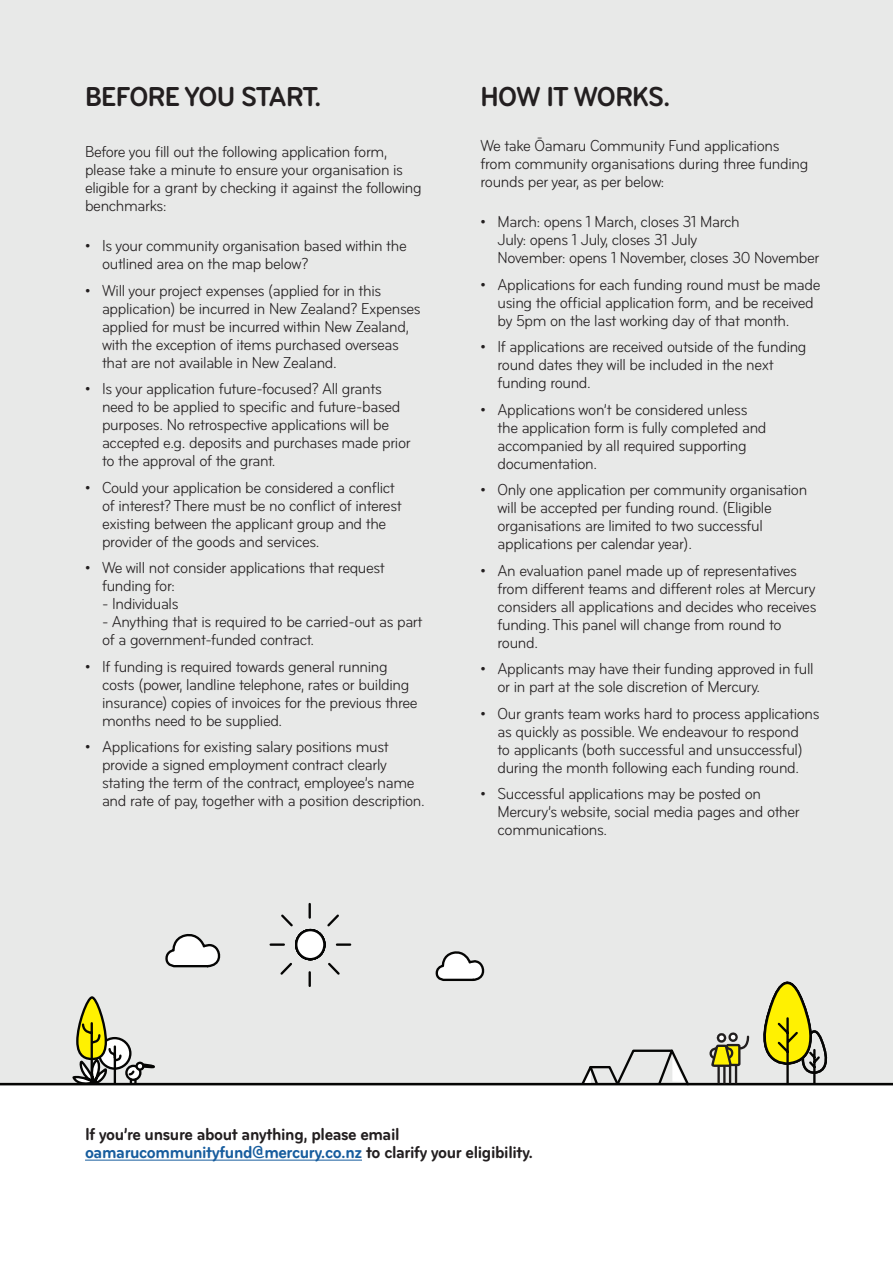
<style>
.page{position:relative;width:893px;height:1263px;background:#fff}
.page>*{position:absolute;margin:0;border:0;box-sizing:border-box;transform-origin:0 0}
.Body_Copy__-_Headlin{font:700 28.5px "Bryant Condensed";letter-spacing:-.02em;color:#231f20}
.t1{font:700 18px/18px "Bryant Condensed";letter-spacing:-.02em;color:#231f20}
.t2{font:16.5px/18px "Bryant Condensed";letter-spacing:-.02em;color:#231f20}
.s1{color:#175d9e}
</style>
<div class="page">
<div style="left:0;top:0;width:893px;height:1084px;background:#e8e9e8"></div>
<hr style="left:85px;top:1160px;width:277px;height:1px;background:#175d9e">
<svg style="left:269px;top:902px;width:83px;height:85px"></svg>
<hr style="left:0;top:1083px;width:893px;height:2px;background:#050504">
<svg style="left:165px;top:934px;width:56px;height:34px"></svg>
<svg style="left:435px;top:951px;width:50px;height:30px"></svg>
<svg style="left:71px;top:996px;width:85px;height:90px"></svg>
<svg style="left:708px;top:981px;width:125px;height:103px"></svg>
<svg style="left:580px;top:1049px;width:111px;height:37px"></svg>
<p class="Body_Copy__-_Headlin" style="left:85px;top:80px;width:238px">BEFORE YOU START.</p>
<p class="t2" style="left:85px;top:143px;width:338px">Before you fill out the following application form, please take a minute to ensure your organisation is eligible for a grant by checking it against the following benchmarks:</p>
<p class="t2" style="left:102px;top:237px;width:306px;text-indent:-17px">• Is your community organisation based within the outlined area on the map below?</p>
<p class="t2" style="left:102px;top:281px;width:320px;text-indent:-17px">• Will your project expenses (applied for in this application) be incurred in New Zealand? Expenses applied for must be incurred within New Zealand, with the exception of items purchased overseas that are not available in New Zealand.</p>
<p class="t2" style="left:102px;top:380px;width:310px;text-indent:-17px">• Is your application future-focused? All grants need to be applied to specific and future-based purposes. No retrospective applications will be accepted e.g. deposits and purchases made prior to the approval of the grant.</p>
<p class="t2" style="left:102px;top:478px;width:301px;text-indent:-17px">• Could your application be considered a conflict of interest? There must be no conflict of interest existing between the applicant group and the provider of the goods and services.</p>
<p class="t2" style="left:102px;top:559px;width:284px;text-indent:-17px">• We will not consider applications that request funding for:</p>
<p class="t2" style="left:102px;top:595px;width:78px">- Individuals</p>
<p class="t2" style="left:102px;top:613px;width:322px">- Anything that is required to be carried-out as part of a government-funded contract.</p>
<p class="t2" style="left:102px;top:658px;width:317px;text-indent:-17px">• If funding is required towards general running costs (power, landline telephone, rates or building insurance) copies of invoices for the previous three months need to be supplied.</p>
<p class="t2" style="left:102px;top:738px;width:324px;text-indent:-17px">• Applications for existing salary positions must provide a signed employment contract clearly stating the term of the contract, employee’s name and rate of pay, together with a position description.</p>
<p class="Body_Copy__-_Headlin" style="left:480px;top:80px;width:192px">HOW IT WORKS.</p>
<p class="t2" style="left:480px;top:137px;width:329px">We take Ōamaru Community Fund applications from community organisations during three funding rounds per year, as per below:</p>
<p class="t2" style="left:497px;top:213px;width:323px;text-indent:-17px">• March: opens 1 March, closes 31 March<br>July: opens 1 July, closes 31 July<br>November: opens 1 November, closes 30 November</p>
<p class="t2" style="left:497px;top:275px;width:324px;text-indent:-17px">• Applications for each funding round must be made using the official application form, and be received by 5pm on the last working day of that month.</p>
<p class="t2" style="left:497px;top:338px;width:311px;text-indent:-17px">• If applications are received outside of the funding round dates they will be included in the next funding round.</p>
<p class="t2" style="left:497px;top:400px;width:270px;text-indent:-17px">• Applications won’t be considered unless the application form is fully completed and accompanied by all required supporting documentation.</p>
<p class="t2" style="left:497px;top:481px;width:311px;text-indent:-17px">• Only one application per community organisation will be accepted per funding round. (Eligible organisations are limited to two successful applications per calendar year).</p>
<p class="t2" style="left:497px;top:562px;width:320px;text-indent:-17px">• An evaluation panel made up of representatives from different teams and different roles at Mercury considers all applications and decides who receives funding. This panel will change from round to round.</p>
<p class="t2" style="left:497px;top:660px;width:318px;text-indent:-17px">• Applicants may have their funding approved in full or in part at the sole discretion of Mercury.</p>
<p class="t2" style="left:480px;top:705px;width:341px;text-align:center">• Our grants team works hard to process applications as quickly as possible. We endeavour to respond<br>to applicants (both successful and unsuccessful) during the month following each funding round.</p>
<p class="t2" style="left:497px;top:785px;width:304px;text-indent:-17px">• Successful applications may be posted on<br>Mercury’s website, social media pages and other communications.</p>
<p class="t1" style="left:85px;top:1125px;width:450px">If you’re unsure about anything, please email <span class="s1">oamarucommunityfund@mercury.co.nz</span> to clarify your eligibility.</p>
</div>
